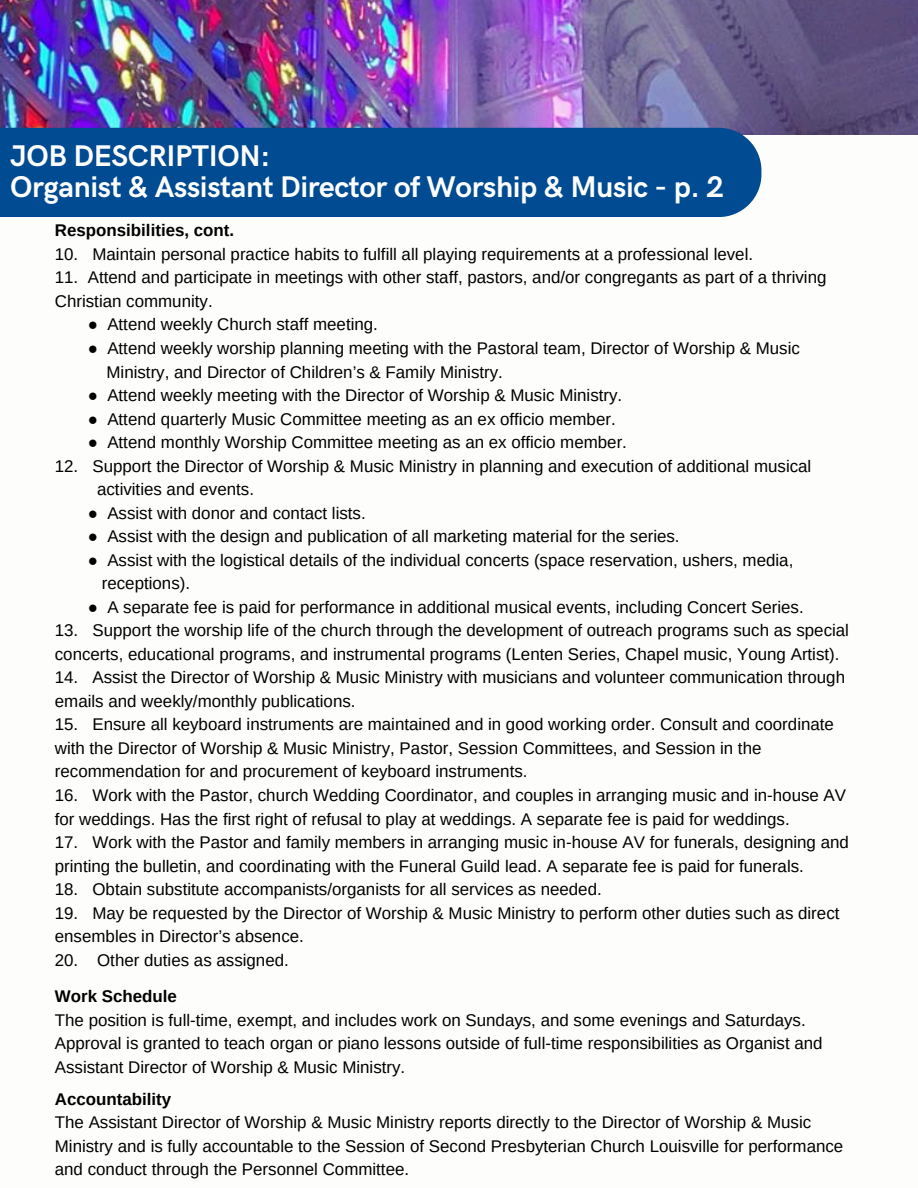
<style>
.page{position:relative;width:918px;height:1188px;background:#fff}
.page>*{position:absolute;margin:0;border:0;box-sizing:border-box;transform-origin:0 0}
.t1{font:700 30px/31.5px "HK Grotesk";letter-spacing:-.01em;color:#fdfefc}
.t2{font:16.95px/23.5px "Arimo";color:#000}
.t3{font:700 16.95px "Arimo";color:#000}
</style>
<div class="page">
<img style="left:0;top:0;width:918px;height:135px">
<div style="left:0;top:128px;width:761px;height:89px;background:#004b91"></div>
<h1 class="t1" style="left:10px;top:141px;width:715px">JOB DESCRIPTION:<br>Organist &amp; Assistant Director of Worship &amp; Music - p. 2</h1>
<p class="t3" style="left:55px;top:221px;width:181px">Responsibilities, cont.</p>
<p class="t2" style="left:55px;top:242px;width:700px">10. Maintain personal practice habits to fulfill all playing requirements at a professional level.</p>
<p class="t2" style="left:55px;top:266px;width:773px">11. Attend and participate in meetings with other staff, pastors, and/or congregants as part of a thriving<br>Christian community.</p>
<p class="t2" style="left:88px;top:313px;width:292px">● Attend weekly Church staff meeting.</p>
<p class="t2" style="left:88px;top:336px;width:714px">● Attend weekly worship planning meeting with the Pastoral team, Director of Worship &amp; Music</p>
<p class="t2" style="left:107px;top:360px;width:398px">Ministry, and Director of Children’s &amp; Family Ministry.</p>
<p class="t2" style="left:88px;top:383px;width:536px">● Attend weekly meeting with the Director of Worship &amp; Music Ministry.</p>
<p class="t2" style="left:88px;top:407px;width:529px">● Attend quarterly Music Committee meeting as an ex officio member.</p>
<p class="t2" style="left:88px;top:430px;width:541px">● Attend monthly Worship Committee meeting as an ex officio member.</p>
<p class="t2" style="left:55px;top:454px;width:758px">12. Support the Director of Worship &amp; Music Ministry in planning and execution of additional musical</p>
<p class="t2" style="left:97px;top:478px;width:158px">activities and events.</p>
<p class="t2" style="left:88px;top:501px;width:280px">● Assist with donor and contact lists.</p>
<p class="t2" style="left:88px;top:525px;width:593px">● Assist with the design and publication of all marketing material for the series.</p>
<p class="t2" style="left:88px;top:548px;width:707px">● Assist with the logistical details of the individual concerts (space reservation, ushers, media,</p>
<p class="t2" style="left:102px;top:572px;width:90px">receptions).</p>
<p class="t2" style="left:88px;top:595px;width:718px">● A separate fee is paid for performance in additional musical events, including Concert Series.</p>
<p class="t2" style="left:55px;top:619px;width:796px">13. Support the worship life of the church through the development of outreach programs such as special concerts, educational programs, and instrumental programs (Lenten Series, Chapel music, Young Artist).</p>
<p class="t2" style="left:55px;top:666px;width:792px">14. Assist the Director of Worship &amp; Music Ministry with musicians and volunteer communication through emails and weekly/monthly publications.</p>
<p class="t2" style="left:55px;top:713px;width:781px">15. Ensure all keyboard instruments are maintained and in good working order. Consult and coordinate with the Director of Worship &amp; Music Ministry, Pastor, Session Committees, and Session in the recommendation for and procurement of keyboard instruments.</p>
<p class="t2" style="left:55px;top:783px;width:793px">16. Work with the Pastor, church Wedding Coordinator, and couples in arranging music and in-house AV for weddings. Has the first right of refusal to play at weddings. A separate fee is paid for weddings.</p>
<p class="t2" style="left:55px;top:830px;width:796px">17. Work with the Pastor and family members in arranging music in-house AV for funerals, designing and printing the bulletin, and coordinating with the Funeral Guild lead. A separate fee is paid for funerals.</p>
<p class="t2" style="left:55px;top:877px;width:548px">18. Obtain substitute accompanists/organists for all services as needed.</p>
<p class="t2" style="left:55px;top:901px;width:786px">19. May be requested by the Director of Worship &amp; Music Ministry to perform other duties such as direct ensembles in Director’s absence.</p>
<p class="t2" style="left:55px;top:948px;width:236px">20. Other duties as assigned.</p>
<p class="t3" style="left:55px;top:987px;width:124px">Work Schedule</p>
<p class="t2" style="left:55px;top:1008px;width:769px">The position is full-time, exempt, and includes work on Sundays, and some evenings and Saturdays.<br>Approval is granted to teach organ or piano lessons outside of full-time responsibilities as Organist and<br>Assistant Director of Worship &amp; Music Ministry.</p>
<p class="t3" style="left:55px;top:1089px;width:118px">Accountability</p>
<p class="t2" style="left:55px;top:1111px;width:790px">The Assistant Director of Worship &amp; Music Ministry reports directly to the Director of Worship &amp; Music<br>Ministry and is fully accountable to the Session of Second Presbyterian Church Louisville for performance and conduct through the Personnel Committee.</p>
</div>
